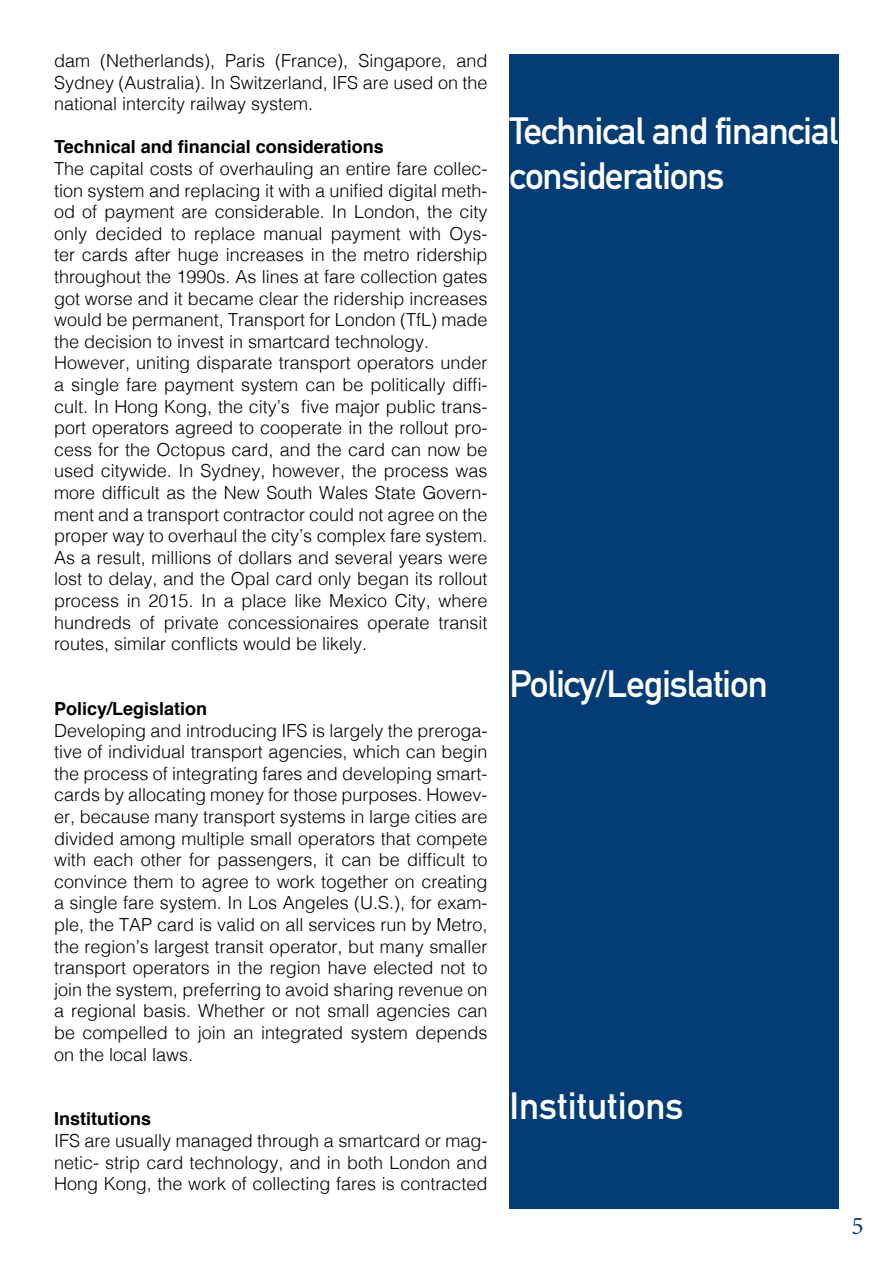
<style>
.page{position:relative;width:893px;height:1263px;background:#fff}
.page>*{position:absolute;margin:0;border:0;box-sizing:border-box;transform-origin:0 0}
.t1{font:700 37.5px/45px "DIN Alternate";letter-spacing:-.03em;color:#fff}
.t2{font:700 37.5px "DIN Alternate";color:#fff}
.t3{font:25.5px "Minion Pro";color:#1b3f73}
.t4{font:300 18px/21.6px "Helvetica";color:#000;text-align:justify}
.t5{font:700 18px "Helvetica";color:#000}
</style>
<div class="page">
<div style="left:509px;top:54px;width:330px;height:1155px;background:#043c75"></div>
<p class="t4" style="left:54px;top:48px;width:435px">dam (Netherlands), Paris (France), Singapore, and Sydney (Australia). In Switzerland, IFS are used on the national intercity railway system.</p>
<p class="t5" style="left:54px;top:132px;width:331px">Technical and financial considerations</p>
<p class="t4" style="left:54px;top:156px;width:435px">The capital costs of overhauling an entire fare collec&shy;tion system and replacing it with a unified digital meth&shy;od of payment are considerable. In London, the city only decided to replace manual payment with Oys&shy;ter cards after huge increases in the metro ridership throughout the 1990s. As lines at fare collection gates got worse and it became clear the ridership increases would be permanent, Transport for London (TfL) made the decision to invest in smartcard technology.</p>
<p class="t4" style="left:54px;top:351px;width:435px">However, uniting disparate transport operators under a single fare payment system can be politically diffi&shy;cult. In Hong Kong, the city’s five major public trans&shy;port operators agreed to cooperate in the rollout pro&shy;cess for the Octopus card, and the card can now be used citywide. In Sydney, however, the process was more difficult as the New South Wales State Govern&shy;ment and a transport contractor could not agree on the proper way to overhaul the city’s complex fare system.<br>As a result, millions of dollars and several years were lost to delay, and the Opal card only began its rollout process in 2015. In a place like Mexico City, where hundreds of private concessionaires operate transit routes, similar conflicts would be likely.</p>
<p class="t5" style="left:54px;top:694px;width:155px">Policy/Legislation</p>
<p class="t4" style="left:54px;top:718px;width:435px">Developing and introducing IFS is largely the preroga&shy;tive of individual transport agencies, which can begin the process of integrating fares and developing smart&shy;cards by allocating money for those purposes. Howev&shy;er, because many transport systems in large cities are divided among multiple small operators that compete with each other for passengers, it can be difficult to convince them to agree to work together on creating a single fare system. In Los Angeles (U.S.), for exam&shy;ple, the TAP card is valid on all services run by Metro, the region’s largest transit operator, but many smaller transport operators in the region have elected not to join the system, preferring to avoid sharing revenue on a regional basis. Whether or not small agencies can be compelled to join an integrated system depends on the local laws.</p>
<p class="t5" style="left:54px;top:1104px;width:99px">Institutions</p>
<p class="t4" style="left:54px;top:1128px;width:435px">IFS are usually managed through a smartcard or mag&shy;netic- strip card technology, and in both London and Hong Kong, the work of collecting fares is contracted</p>
<p class="t1" style="left:509px;top:105px;width:330px">Technical and financial considerations</p>
<p class="t1" style="left:509px;top:659px;width:260px">Policy/Legislation</p>
<p class="t2" style="left:509px;top:1077px;width:176px">Institutions</p>
<p class="t3" style="left:851px;top:1208px;width:14px">5</p>
</div>
